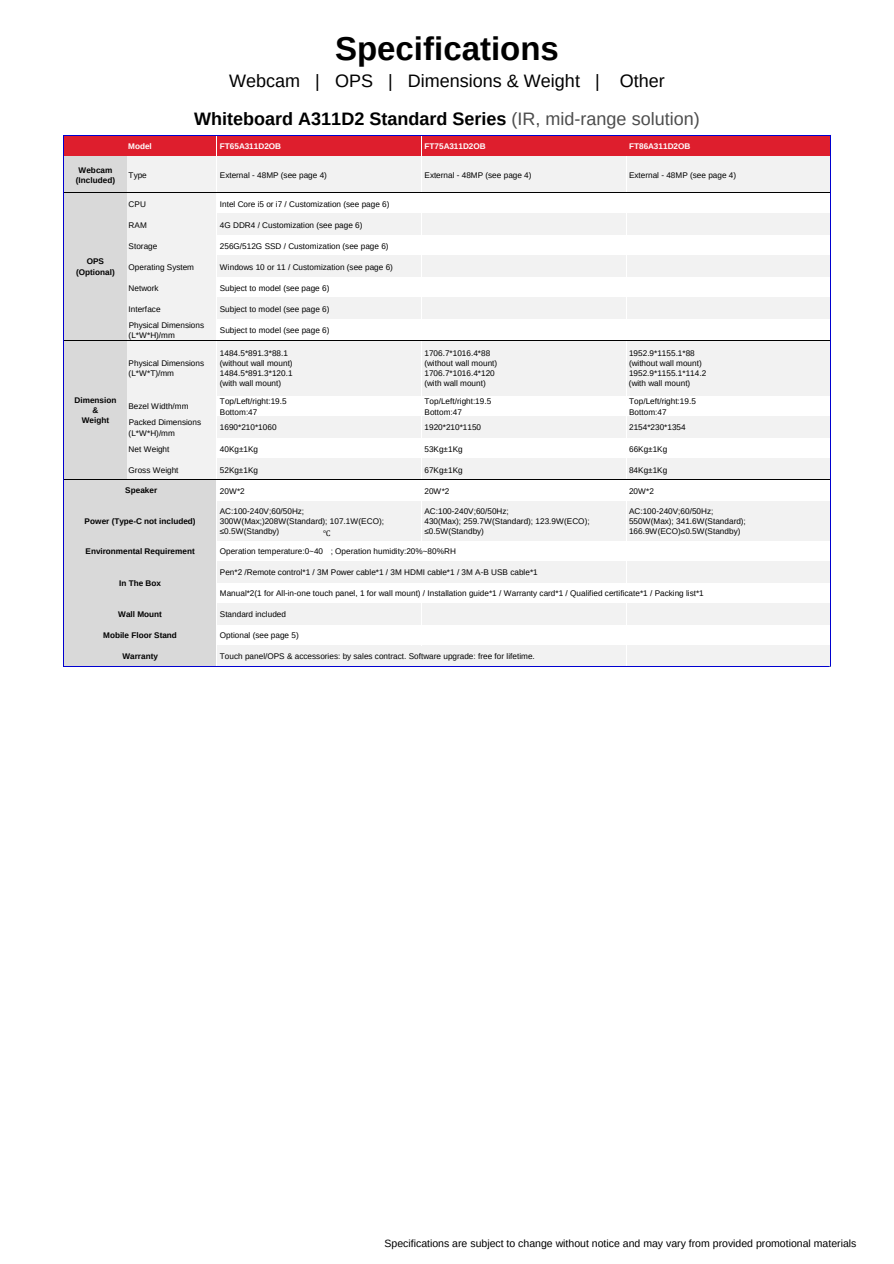
<style>
.page{position:relative;width:894px;height:1264px;background:#fff}
.page>*{position:absolute;margin:0;border:0;box-sizing:border-box;transform-origin:0 0}
.t1{font:700 33px "Arimo";color:#000}
.t2{font:18px/38.4px "Arimo";color:#000;text-align:center}
.t3{font:10.5px "Arimo";color:#000}
.t4{font:8.25px/10.2px "Arimo";letter-spacing:.005em;color:#000}
.t5{font:700 8.25px/10.2px "Arimo";color:#000;text-align:center}
.t6{font:700 8.25px "Arimo";letter-spacing:.005em;color:#fff}
.t7{font:8.25px "Cambria Math";color:#000}
.s1{font-weight:700}
.s2{color:#4d4d4d}
</style>
<div class="page">
<div style="left:64px;top:135px;width:766px;height:21px;background:#de1e2d"></div>
<div style="left:64px;top:156px;width:63px;height:37px;background:#d9d9d9"></div>
<div style="left:127px;top:156px;width:703px;height:37px;background:#f2f2f2"></div>
<div style="left:64px;top:193px;width:63px;height:21px;background:#d9d9d9"></div>
<div style="left:127px;top:193px;width:90px;height:21px;background:#f2f2f2"></div>
<div style="left:64px;top:214px;width:63px;height:21px;background:#d9d9d9"></div>
<div style="left:127px;top:214px;width:703px;height:21px;background:#f2f2f2"></div>
<div style="left:64px;top:235px;width:63px;height:21px;background:#d9d9d9"></div>
<div style="left:127px;top:235px;width:90px;height:21px;background:#f2f2f2"></div>
<div style="left:64px;top:256px;width:63px;height:21px;background:#d9d9d9"></div>
<div style="left:127px;top:256px;width:703px;height:21px;background:#f2f2f2"></div>
<div style="left:64px;top:277px;width:63px;height:21px;background:#d9d9d9"></div>
<div style="left:127px;top:277px;width:90px;height:21px;background:#f2f2f2"></div>
<div style="left:64px;top:298px;width:63px;height:21px;background:#d9d9d9"></div>
<div style="left:127px;top:298px;width:703px;height:21px;background:#f2f2f2"></div>
<div style="left:64px;top:319px;width:63px;height:21px;background:#d9d9d9"></div>
<div style="left:127px;top:319px;width:90px;height:21px;background:#f2f2f2"></div>
<div style="left:64px;top:340px;width:63px;height:56px;background:#d9d9d9"></div>
<div style="left:127px;top:340px;width:703px;height:56px;background:#f2f2f2"></div>
<div style="left:64px;top:395px;width:63px;height:22px;background:#d9d9d9"></div>
<div style="left:127px;top:395px;width:90px;height:22px;background:#f2f2f2"></div>
<div style="left:64px;top:416px;width:63px;height:22px;background:#d9d9d9"></div>
<div style="left:127px;top:416px;width:703px;height:22px;background:#f2f2f2"></div>
<div style="left:64px;top:437px;width:63px;height:22px;background:#d9d9d9"></div>
<div style="left:127px;top:437px;width:90px;height:22px;background:#f2f2f2"></div>
<div style="left:64px;top:458px;width:63px;height:22px;background:#d9d9d9"></div>
<div style="left:127px;top:458px;width:703px;height:22px;background:#f2f2f2"></div>
<div style="left:64px;top:480px;width:153px;height:21px;background:#d9d9d9"></div>
<div style="left:64px;top:501px;width:153px;height:39px;background:#d9d9d9"></div>
<div style="left:217px;top:501px;width:613px;height:39px;background:#f2f2f2"></div>
<div style="left:64px;top:540px;width:153px;height:21px;background:#d9d9d9"></div>
<div style="left:64px;top:561px;width:153px;height:21px;background:#d9d9d9"></div>
<div style="left:217px;top:561px;width:613px;height:21px;background:#f2f2f2"></div>
<div style="left:64px;top:582px;width:153px;height:21px;background:#d9d9d9"></div>
<div style="left:64px;top:603px;width:153px;height:21px;background:#d9d9d9"></div>
<div style="left:217px;top:603px;width:613px;height:21px;background:#f2f2f2"></div>
<div style="left:64px;top:624px;width:153px;height:21px;background:#d9d9d9"></div>
<div style="left:64px;top:645px;width:153px;height:21px;background:#d9d9d9"></div>
<div style="left:217px;top:645px;width:613px;height:21px;background:#f2f2f2"></div>
<hr style="left:216px;top:135px;width:1px;height:58px;background:#fff">
<hr style="left:421px;top:135px;width:1px;height:58px;background:#fff">
<hr style="left:625px;top:156px;width:1px;height:37px;background:#fff">
<hr style="left:216px;top:193px;width:1px;height:147px;background:#fff">
<hr style="left:421px;top:193px;width:1px;height:147px;background:#fff">
<hr style="left:625px;top:193px;width:1px;height:147px;background:#fff">
<hr style="left:216px;top:340px;width:1px;height:139px;background:#fff">
<hr style="left:421px;top:340px;width:1px;height:139px;background:#fff">
<hr style="left:625px;top:340px;width:1px;height:139px;background:#fff">
<hr style="left:421px;top:480px;width:1px;height:60px;background:#fff">
<hr style="left:625px;top:480px;width:1px;height:102px;background:#fff">
<hr style="left:216px;top:480px;width:1px;height:186px;background:#fff">
<hr style="left:421px;top:603px;width:1px;height:42px;background:#fff">
<hr style="left:625px;top:603px;width:1px;height:63px;background:#fff">
<hr style="left:63px;top:193px;width:767px;height:1px;background:#000">
<hr style="left:63px;top:340px;width:767px;height:1px;background:#000">
<hr style="left:63px;top:479px;width:767px;height:1px;background:#000">
<hr style="left:63px;top:666px;width:767px;height:1px;background:#000">
<hr style="left:64px;top:135px;width:766px;height:1px;background:#0000d0">
<hr style="left:64px;top:666px;width:766px;height:1px;background:#0000d0">
<hr style="left:64px;top:135px;width:1px;height:531px;background:#0000d0">
<hr style="left:830px;top:135px;width:1px;height:531px;background:#0000d0">
<p class="t6" style="left:128px;top:140px;width:25px">Model</p>
<h1 class="t1" style="left:335px;top:26px;width:225px">Specifications</h1>
<h2 class="t2" style="left:194px;top:61px;width:507px">Webcam | OPS | Dimensions &amp; Weight | Other<br><span class="s1">Whiteboard A311D2 Standard Series</span> <span class="s2">(IR, mid-range solution)</span></h2>
<p class="t6" style="left:220px;top:140px;width:63px">FT65A311D2OB</p>
<p class="t6" style="left:424px;top:140px;width:63px">FT75A311D2OB</p>
<p class="t6" style="left:629px;top:140px;width:63px">FT86A311D2OB</p>
<p class="t5" style="left:76px;top:165px;width:41px">Webcam (Included)</p>
<p class="t4" style="left:129px;top:170px;width:20px">Type</p>
<p class="t4" style="left:220px;top:170px;width:108px">External - 48MP (see page 4)</p>
<p class="t4" style="left:424px;top:170px;width:108px">External - 48MP (see page 4)</p>
<p class="t4" style="left:629px;top:170px;width:108px">External - 48MP (see page 4)</p>
<p class="t4" style="left:129px;top:198px;width:19px">CPU</p>
<p class="t4" style="left:220px;top:198px;width:171px">Intel Core i5 or i7 / Customization (see page 6)</p>
<p class="t4" style="left:129px;top:219px;width:20px">RAM</p>
<p class="t4" style="left:220px;top:219px;width:144px">4G DDR4 / Customization (see page 6)</p>
<p class="t4" style="left:129px;top:241px;width:30px">Storage</p>
<p class="t4" style="left:220px;top:241px;width:170px">256G/512G SSD / Customization (see page 6)</p>
<p class="t4" style="left:128px;top:262px;width:67px">Operating System</p>
<p class="t4" style="left:220px;top:262px;width:174px">Windows 10 or 11 / Customization (see page 6)</p>
<p class="t4" style="left:128px;top:283px;width:31px">Network</p>
<p class="t4" style="left:220px;top:283px;width:111px">Subject to model (see page 6)</p>
<p class="t4" style="left:128px;top:304px;width:33px">Interface</p>
<p class="t4" style="left:220px;top:304px;width:111px">Subject to model (see page 6)</p>
<p class="t4" style="left:129px;top:319px;width:77px">Physical Dimensions (L*W*H)/mm</p>
<p class="t4" style="left:220px;top:325px;width:111px">Subject to model (see page 6)</p>
<p class="t4" style="left:129px;top:358px;width:77px">Physical Dimensions (L*W*T)/mm</p>
<p class="t4" style="left:220px;top:348px;width:74px">1484.5*891.3*88.1 (without wall mount)<br>1484.5*891.3*120.1 (with wall mount)</p>
<p class="t4" style="left:424px;top:348px;width:74px">1706.7*1016.4*88 (without wall mount)<br>1706.7*1016.4*120 (with wall mount)</p>
<p class="t4" style="left:628px;top:348px;width:79px">1952.9*1155.1*88 (without wall mount)<br>1952.9*1155.1*114.2 (with wall mount)</p>
<p class="t4" style="left:128px;top:401px;width:62px">Bezel Width/mm</p>
<p class="t4" style="left:220px;top:396px;width:68px">Top/Left/right:19.5<br>Bottom:47</p>
<p class="t4" style="left:424px;top:396px;width:68px">Top/Left/right:19.5<br>Bottom:47</p>
<p class="t4" style="left:629px;top:396px;width:68px">Top/Left/right:19.5<br>Bottom:47</p>
<p class="t4" style="left:129px;top:417px;width:74px">Packed Dimensions (L*W*H)/mm</p>
<p class="t4" style="left:220px;top:422px;width:58px">1690*210*1060</p>
<p class="t4" style="left:424px;top:422px;width:58px">1920*210*1150</p>
<p class="t4" style="left:629px;top:422px;width:58px">2154*230*1354</p>
<p class="t4" style="left:129px;top:443px;width:42px">Net Weight</p>
<p class="t4" style="left:220px;top:443px;width:40px">40Kg±1Kg</p>
<p class="t4" style="left:424px;top:443px;width:40px">53Kg±1Kg</p>
<p class="t4" style="left:629px;top:443px;width:40px">66Kg±1Kg</p>
<p class="t4" style="left:129px;top:464px;width:51px">Gross Weight</p>
<p class="t4" style="left:220px;top:464px;width:40px">52Kg±1Kg</p>
<p class="t4" style="left:424px;top:464px;width:40px">67Kg±1Kg</p>
<p class="t4" style="left:629px;top:464px;width:40px">84Kg±1Kg</p>
<p class="t4" style="left:220px;top:485px;width:26px">20W*2</p>
<p class="t4" style="left:424px;top:485px;width:26px">20W*2</p>
<p class="t4" style="left:629px;top:485px;width:26px">20W*2</p>
<p class="t4" style="left:220px;top:505px;width:166px">AC:100-240V;60/50Hz;<br>300W(Max;)208W(Standard); 107.1W(ECO); ≤0.5W(Standby)</p>
<p class="t4" style="left:424px;top:505px;width:167px">AC:100-240V;60/50Hz;<br>430(Max); 259.7W(Standard); 123.9W(ECO); ≤0.5W(Standby)</p>
<p class="t4" style="left:628px;top:505px;width:118px">AC:100-240V;60/50Hz;<br>550W(Max); 341.6W(Standard);<br>166.9W(ECO)≤0.5W(Standby)</p>
<p class="t4" style="left:220px;top:546px;width:105px">Operation temperature:0~40</p>
<p class="t5" style="left:76px;top:256px;width:40px">OPS (Optional)</p>
<p class="t5" style="left:75px;top:395px;width:43px">Dimension &amp;<br>Weight</p>
<p class="t5" style="left:125px;top:485px;width:33px">Speaker</p>
<p class="t5" style="left:85px;top:516px;width:112px">Power (Type-C not included)</p>
<p class="t5" style="left:85px;top:546px;width:111px">Environmental Requirement</p>
<p class="t7" style="left:323px;top:528px;width:9px">℃</p>
<p class="t4" style="left:330px;top:546px;width:127px">; Operation humidity:20%~80%RH</p>
<p class="t4" style="left:220px;top:567px;width:319px">Pen*2 /Remote control*1 / 3M Power cable*1 / 3M HDMI cable*1 / 3M A-B USB cable*1</p>
<p class="t4" style="left:220px;top:588px;width:485px">Manual*2(1 for All-in-one touch panel, 1 for wall mount) / Installation guide*1 / Warranty card*1 / Qualified certificate*1 / Packing list*1</p>
<p class="t4" style="left:220px;top:609px;width:68px">Standard included</p>
<p class="t4" style="left:220px;top:630px;width:80px">Optional (see page 5)</p>
<p class="t4" style="left:220px;top:651px;width:316px">Touch panel/OPS &amp; accessories: by sales contract. Software upgrade: free for lifetime.</p>
<p class="t5" style="left:119px;top:578px;width:43px">In The Box</p>
<p class="t5" style="left:118px;top:609px;width:45px">Wall Mount</p>
<p class="t5" style="left:103px;top:630px;width:75px">Mobile Floor Stand</p>
<p class="t5" style="left:122px;top:651px;width:37px">Warranty</p>
<p class="t3" style="left:384px;top:1236px;width:473px">Specifications are subject to change without notice and may vary from provided promotional materials</p>
</div>
